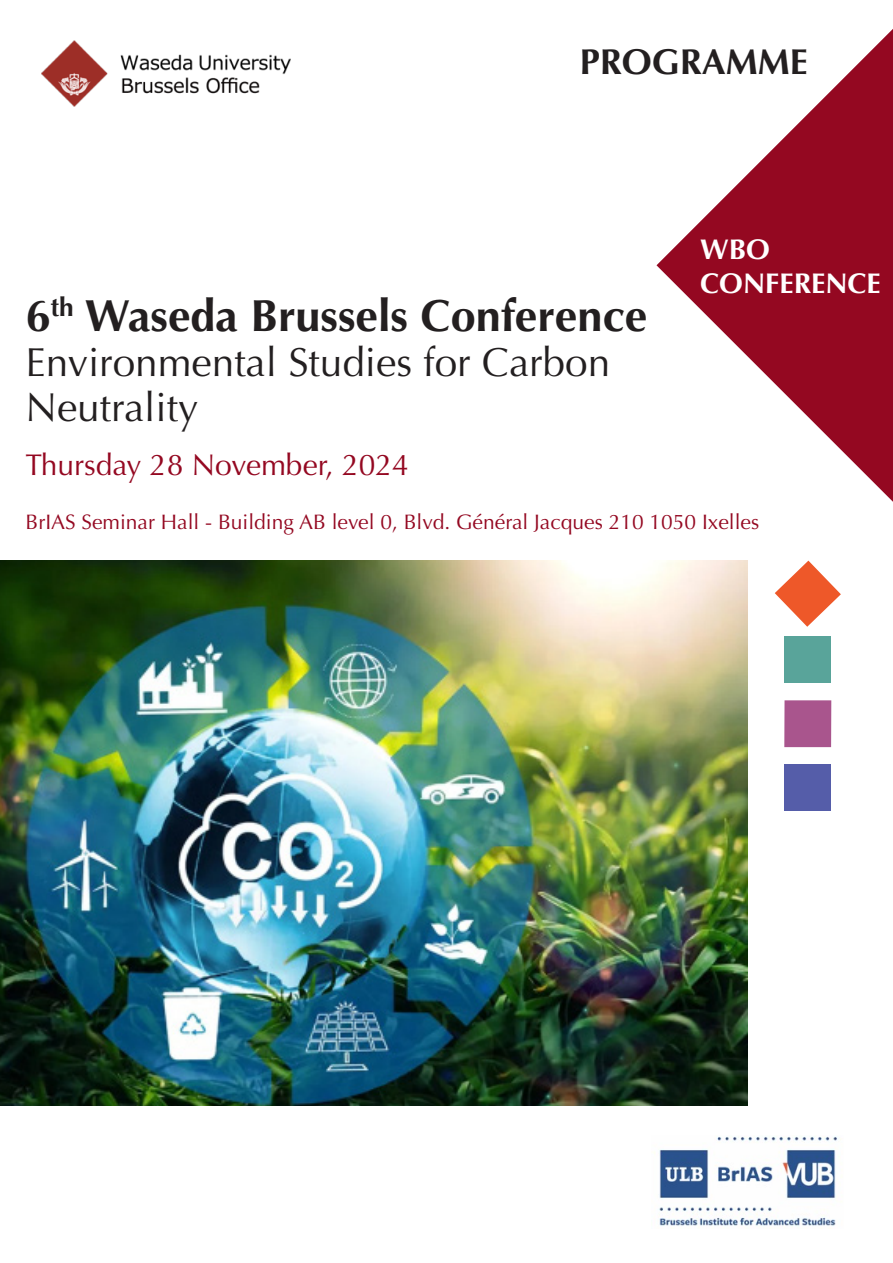
<style>
.page{position:relative;width:893px;height:1263px;background:#fff}
.page>*{position:absolute;margin:0;border:0;box-sizing:border-box;transform-origin:0 0}
.t1{font:700 45px "Optima";color:#231f20}
.t2{font:40.5px "Optima";color:#231f20}
.t3{font:700 36px "Optima";color:#231f20}
.t4{font:30px "Optima";color:#940821}
.t5{font:700 28.5px "Optima";color:#fff}
.t6{font:21px "Optima";color:#940821}
</style>
<div class="page">
<svg style="left:656px;top:29px;width:237px;height:473px"></svg>
<svg style="left:775px;top:561px;width:66px;height:66px"></svg>
<div style="left:784px;top:636px;width:47px;height:47px;background:#59a49a"></div>
<div style="left:784px;top:700px;width:47px;height:47px;background:#a9558d"></div>
<div style="left:784px;top:764px;width:47px;height:47px;background:#555da9"></div>
<img style="left:41px;top:40px;width:250px;height:66px">
<img style="left:0;top:561px;width:747px;height:544px">
<img style="left:654px;top:1136px;width:184px;height:90px">
<p class="t3" style="left:580px;top:40px;width:230px">PROGRAMME</p>
<p class="t5" style="left:700px;top:233px;width:71px">WBO</p>
<p class="t5" style="left:700px;top:267px;width:182px">CONFERENCE</p>
<p class="t1" style="left:26px;top:290px;width:623px">6<sup>th</sup> Waseda Brussels Conference</p>
<p class="t2" style="left:26px;top:339px;width:586px">Environmental Studies for Carbon</p>
<p class="t2" style="left:26px;top:384px;width:174px">Neutrality</p>
<p class="t4" style="left:26px;top:448px;width:385px">Thursday 28 November, 2024</p>
<p class="t6" style="left:26px;top:510px;width:735px">BrIAS Seminar Hall - Building AB level 0, Blvd. Général Jacques 210 1050 Ixelles</p>
</div>
